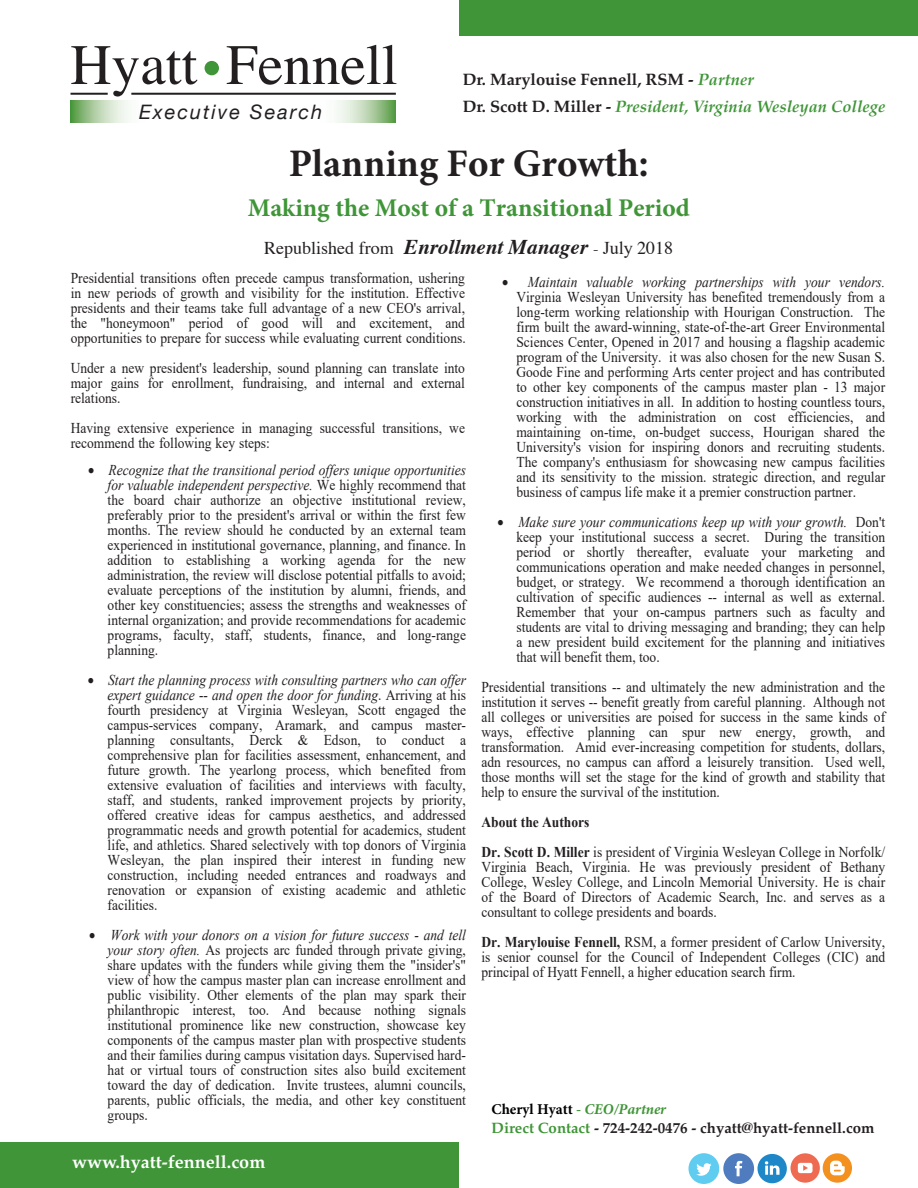
<style>
.page{position:relative;width:918px;height:1188px;background:#fff}
.page>*{position:absolute;margin:0;border:0;box-sizing:border-box;transform-origin:0 0}
.t1{font:57.15px "Times";color:#231f20}
.t2{font:700 39px "Minion Pro";color:#231f20}
.t3{font:700 25.5px "Minion Pro";color:#3f9537}
.t4{font:italic 19.95px "Helvetica Neue";letter-spacing:.1em;color:#231f20}
.t5{font:18px "Times";color:#231f20}
.t6{font:700 18px "Palatino";color:#fff}
.t7{font:italic 700 16.5px "Palatino";color:#3f9537}
.t8{font:700 16.5px "Palatino";color:#231f20}
.t9{font:15px/15px "Times New Roman";color:#231f20;text-align:justify;scale:.9 1}
.t10{font:700 15px "Palatino";color:#231f20}
.t11{font:700 15px "Minion Pro";color:#000}
.s1{font-style:italic;color:#3f9537}
.s2{font-style:normal;color:#231f20}
.s3{font-family:"Palatino"}
.s4{font-weight:700;font-style:italic;font-size:21px}
.s5{font-size:16.5px}
.s6{font-family:"Times New Roman"}
.s7{font-style:italic}
.s8{font-family:"Minion Pro"}
.s9{font-weight:700}
.s10{color:#3f9537}
</style>
<div class="page">
<div style="left:0;top:1143px;width:459px;height:45px;background:#3f9537"></div>
<div style="left:459px;top:0;width:459px;height:36px;background:#3f9537"></div>
<svg style="left:70px;top:100px;width:58px;height:23px"></svg>
<svg style="left:337px;top:100px;width:59px;height:23px"></svg>
<hr style="left:131px;top:93px;width:265px;height:2px;background:#231f20">
<hr style="left:71px;top:93px;width:37px;height:2px;background:#231f20">
<div style="left:205px;top:61px;width:14px;height:14px;background:#3f9537;border-radius:50%"></div>
<div style="left:723px;top:1153px;width:31px;height:31px;background:#4e7cbf;border-radius:50%"></div>
<svg style="left:735px;top:1161px;width:7px;height:15px"></svg>
<div style="left:688px;top:1153px;width:31px;height:31px;background:#60ccf0;border-radius:50%"></div>
<svg style="left:696px;top:1163px;width:16px;height:13px"></svg>
<div style="left:791px;top:1153px;width:29px;height:30px;background:#ee6b52;border-radius:50%"></div>
<svg style="left:798px;top:1163px;width:15px;height:10px"></svg>
<div style="left:758px;top:1154px;width:29px;height:29px;background:#1e87c8;border-radius:50%"></div>
<svg style="left:765px;top:1161px;width:15px;height:14px"></svg>
<div style="left:823px;top:1153px;width:29px;height:30px;background:#f4911e;border-radius:50%"></div>
<svg style="left:830px;top:1161px;width:15px;height:14px"></svg>
<h1 class="t1" style="left:70px;top:11px;width:329px">Hyatt Fennell</h1>
<h3 class="t4" style="left:139px;top:97px;width:185px">Executive Search</h3>
<p class="t8" style="left:463px;top:65px;width:293px">Dr. Marylouise Fennell, RSM - <span class="s1">Partner</span></p>
<p class="t7" style="left:463px;top:93px;width:424px"><span class="s2">Dr. Scott D. Miller -</span> President, Virginia Wesleyan College</p>
<h2 class="t2" style="left:289px;top:136px;width:361px">Planning For Growth<span class="s3">:</span></h2>
<h3 class="t3" style="left:248px;top:190px;width:444px">Making the Most of a Transitional Period</h3>
<p class="t5" style="left:264px;top:231px;width:411px">Republished from <span class="s4">Enrollment Manager</span> <span class="s5">-</span> <span class="s6">July</span> 2018</p>
<p class="t9" style="left:71px;top:270px;width:440px">Presidential transitions often precede campus transformation, ushering in new periods of growth and visibility for the institution. Effective presidents and their teams take full advantage of a new CEO's arrival, the "honeymoon" period of good will and excitement, and opportunities to prepare for success while evaluating current conditions.</p>
<p class="t9" style="left:71px;top:360px;width:440px">Under a new president's leadership, sound planning can translate into major gains for enrollment, fundraising, and internal and external relations.</p>
<p class="t9" style="left:71px;top:420px;width:440px">Having extensive experience in managing successful transitions, we recommend the following key steps:</p>
<p class="t9" style="left:108px;top:462px;width:400px;text-indent:-20px">• <span class="s7">Recognize that the transitional period offers unique opportunities for valuable independent perspective.</span> We highly recommend that the board chair authorize an objective institutional review, preferably prior to the president's arrival or within the first few months. The review should he conducted by an external team experienced in institutional governance, planning, and finance. In addition to establishing a working agenda for the new administration, the review will disclose potential pitfalls to avoid; evaluate perceptions of the institution by alumni, friends, and other key constituencies; assess the strengths and weaknesses of internal organization; and provide recommendations for academic programs, faculty, staff, students, finance, and long-range planning.</p>
<p class="t9" style="left:108px;top:672px;width:400px;text-indent:-20px">• <span class="s7">Start the planning process with consulting partners who can offer expert guidance -- and open the door for funding</span>. Arriving at his fourth presidency at Virginia Wesleyan, Scott engaged the campus-services company, Aramark, and campus master&shy;planning consultants, Derck &amp; Edson, to conduct a comprehensive plan for facilities assessment, enhancement, and future growth. The yearlong process, which benefited from extensive evaluation of facilities and interviews with faculty, staff, and students, ranked improvement projects by priority, offered creative ideas for campus aesthetics, and addressed programmatic needs and growth potential for a<span class="s8">c</span>ademics, student life, and athletics. Shared selectively with top donors of Virginia Wesleyan, the plan inspired their interest in funding new construction, including needed entrances and roadways and renovation or expansion of existing academic and athletic facilities.</p>
<p class="t9" style="left:108px;top:927px;width:400px;text-indent:-19px">• <span class="s7">Work with your donors on a vision for future success - and tell your story often.</span> As projects arc funded through private giving, share updates with the funders while giving them the "insider's" view of how the campus master plan can increase enrollment and public visibility. Other elements of the plan may spark their philanthropic interest, too. And because nothing signals institutional prominence like new construction, showcase key components of the campus master plan with prospective students and their families during campus visitation days. Supervised hard&shy;hat or virtual tours of construction sites also build excitement toward the day of dedication. Invite trustees, alumni councils, parents, public officials, the media, and other key constituent groups.</p>
<p class="t6" style="left:72px;top:1147px;width:195px">www.hyatt-fennell.com</p>
<p class="t9" style="left:516px;top:274px;width:411px;text-indent:-14px">• <span class="s7">Maintain valuable working partnerships with your vendors.<br></span>Virginia Wesleyan University has benefited tremendously from a long-term working relationship with Hourigan Construction. The firm built the award-winning, state-of-the-art Greer Environmental Sciences Center, Opened in 2017 and housing a flagship academic program of the University. it was also chosen for the new Susan S.<br>Goode Fine and performing Arts center project and has contributed to other key components of the campus master plan - 13 major construction initiatives in all. In addition to hosting countless tours, working with the administration on cost efficiencies, and maintaining on-time, on-budget success, Hourigan shared the University's vision for inspiring donors and recruiting students.<br>The company's enthusiasm for showcasing new campus facilities and its sensitivity to the mission. strategic direction, and regular business of campus life make it a premier construction partner.</p>
<p class="t9" style="left:516px;top:514px;width:411px;text-indent:-19px">• <span class="s7">Make sure your communications keep up with your growth.</span> Don't keep your institutional success a secret. During the transition period or shortly thereafter, evaluate your marketing and communications operation and make needed changes in personnel, budget, or strategy. We recommend a thorough identification an cultivation of specific audiences -- internal as well as external.<br>Remember that your on-campus partners such as faculty and students are vital to driving messaging and branding; they can help a new president build excitement for the planning and initiatives that will benefit them, too.</p>
<p class="t9" style="left:481px;top:679px;width:450px">Presidential transitions -- and ultimately the new administration and the institution it serves -- benefit greatly from careful planning. Although not all colleges or universities are poised for success in the same kinds of ways, effective planning can spur new energy, growth, and transformation. Amid ever-increasing competition for students, dollars, adn resources, no campus can afford a leisurely transition. Used well, those months will set the stage for the kind of growth and stability that help to ensure the survival of the institution.</p>
<p class="t9" style="left:481px;top:806px;width:450px;line-height:30px"><span class="s9">About the Authors<br>Dr. Scott D. Miller</span> is president of Virginia Wesleyan College in Norfolk/</p>
<p class="t9" style="left:481px;top:859px;width:450px">Virginia Beach, Virginia. He was previously president of Bethany College, Wesley College, and Lincoln Memorial University. He is chair of the Board of Directors of Academic Search, Inc. and serves as a consultant to college presidents and boards.</p>
<p class="t9" style="left:481px;top:934px;width:450px"><span class="s9">Dr. Marylouise Fennell,</span> RSM, a former president of Carlow University, is senior counsel for the Council of Independent Colleges (CIC) and principal of Hyatt Fennell, a higher education search firm.</p>
<p class="t11" style="left:492px;top:1098px;width:176px">Cheryl Hyatt <span class="s10">-</span> <span class="s1">CEO/Partner</span></p>
<p class="t10" style="left:492px;top:1115px;width:384px"><span class="s10">Direct Contact</span> - 724-242-0476 - chyatt@hyatt-fennell.com</p>
</div>
